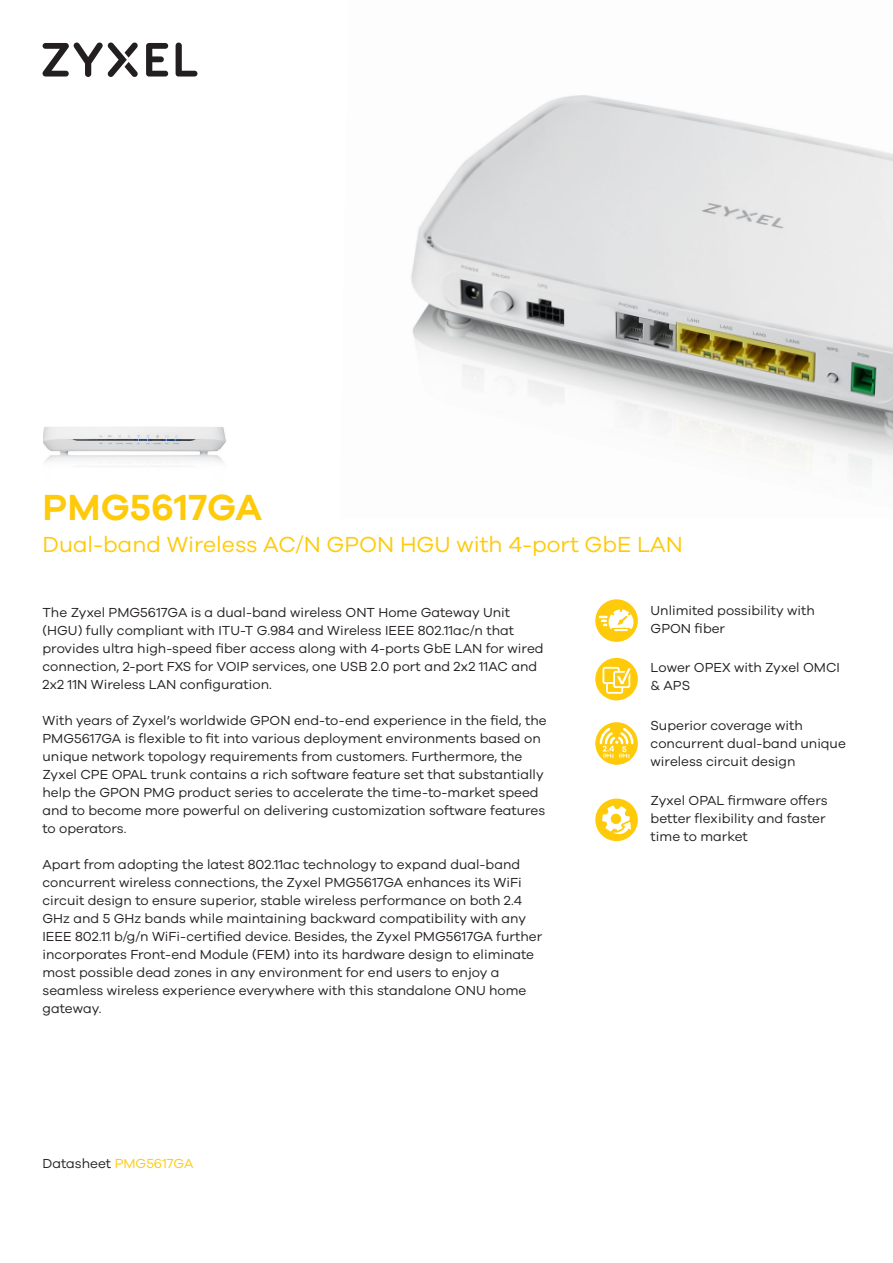
<style>
.page{position:relative;width:893px;height:1263px;background:#fff}
.page>*{position:absolute;margin:0;border:0;box-sizing:border-box;transform-origin:0 0}
.t1{font:600 37.5px "Galano Grotesque";color:#feca0a}
.t2{font:22.5px "Galano Grotesque";color:#feca0a}
.brand_2_0_features{font:13.5px/18px "Galano Grotesque";color:#231f20}
.s1{color:#feca0a}
</style>
<div class="page">
<svg style="left:176px;top:43px;width:21px;height:34px"></svg>
<svg style="left:146px;top:43px;width:22px;height:34px"></svg>
<svg style="left:42px;top:42px;width:96px;height:35px"></svg>
<img style="left:411px;top:95px;width:482px;height:384px">
<img style="left:43px;top:427px;width:183px;height:40px">
<div style="left:595px;top:798px;width:43px;height:43px;background:#feca0a;border-radius:50%"></div>
<svg style="left:602px;top:805px;width:29px;height:29px"></svg>
<div style="left:595px;top:658px;width:43px;height:42px;background:#feca0a;border-radius:50%"></div>
<svg style="left:602px;top:667px;width:29px;height:27px"></svg>
<div style="left:595px;top:599px;width:43px;height:43px;background:#feca0a;border-radius:50%"></div>
<svg style="left:599px;top:609px;width:34px;height:22px"></svg>
<svg style="left:595px;top:722px;width:43px;height:43px"></svg>
<svg style="left:600px;top:728px;width:33px;height:29px"></svg>
<p class="t1" style="left:43px;top:485px;width:221px">PMG5617GA</p>
<p class="t2" style="left:43px;top:531px;width:642px">Dual-band Wireless AC/N GPON HGU with 4-port GbE LAN</p>
<p class="brand_2_0_features" style="left:43px;top:603px;width:503px">The Zyxel PMG5617GA is a dual-band wireless ONT Home Gateway Unit (HGU) fully compliant with ITU-T G.984 and Wireless IEEE 802.11ac/n that provides ultra high-speed fiber access along with 4-ports GbE LAN for wired connection, 2-port FXS for VOIP services, one USB 2.0 port and 2x2 11AC and 2x2 11N Wireless LAN configuration.</p>
<p class="brand_2_0_features" style="left:43px;top:711px;width:506px">With years of Zyxel’s worldwide GPON end-to-end experience in the field, the PMG5617GA is flexible to fit into various deployment environments based on unique network topology requirements from customers. Furthermore, the Zyxel CPE OPAL trunk contains a rich software feature set that substantially help the GPON PMG product series to accelerate the time-to-market speed and to become more powerful on delivering customization software features to operators.</p>
<p class="brand_2_0_features" style="left:43px;top:855px;width:501px">Apart from adopting the latest 802.11ac technology to expand dual-band concurrent wireless connections, the Zyxel PMG5617GA enhances its WiFi circuit design to ensure superior, stable wireless performance on both 2.4<br>GHz and 5 GHz bands while maintaining backward compatibility with any IEEE 802.11 b/g/n WiFi-certified device. Besides, the Zyxel PMG5617GA further incorporates Front-end Module (FEM) into its hardware design to eliminate most possible dead zones in any environment for end users to enjoy a seamless wireless experience everywhere with this standalone ONU home gateway.</p>
<p class="brand_2_0_features" style="left:43px;top:1154px;width:152px">Datasheet <span class="s1">PMG5617GA</span></p>
<p class="brand_2_0_features" style="left:651px;top:601px;width:166px">Unlimited possibility with<br>GPON fiber</p>
<p class="brand_2_0_features" style="left:651px;top:658px;width:191px">Lower OPEX with Zyxel OMCI &amp; APS</p>
<p class="brand_2_0_features" style="left:651px;top:716px;width:197px">Superior coverage with concurrent dual-band unique wireless circuit design</p>
<p class="brand_2_0_features" style="left:651px;top:791px;width:179px">Zyxel OPAL firmware offers better flexibility and faster time to market</p>
</div>
